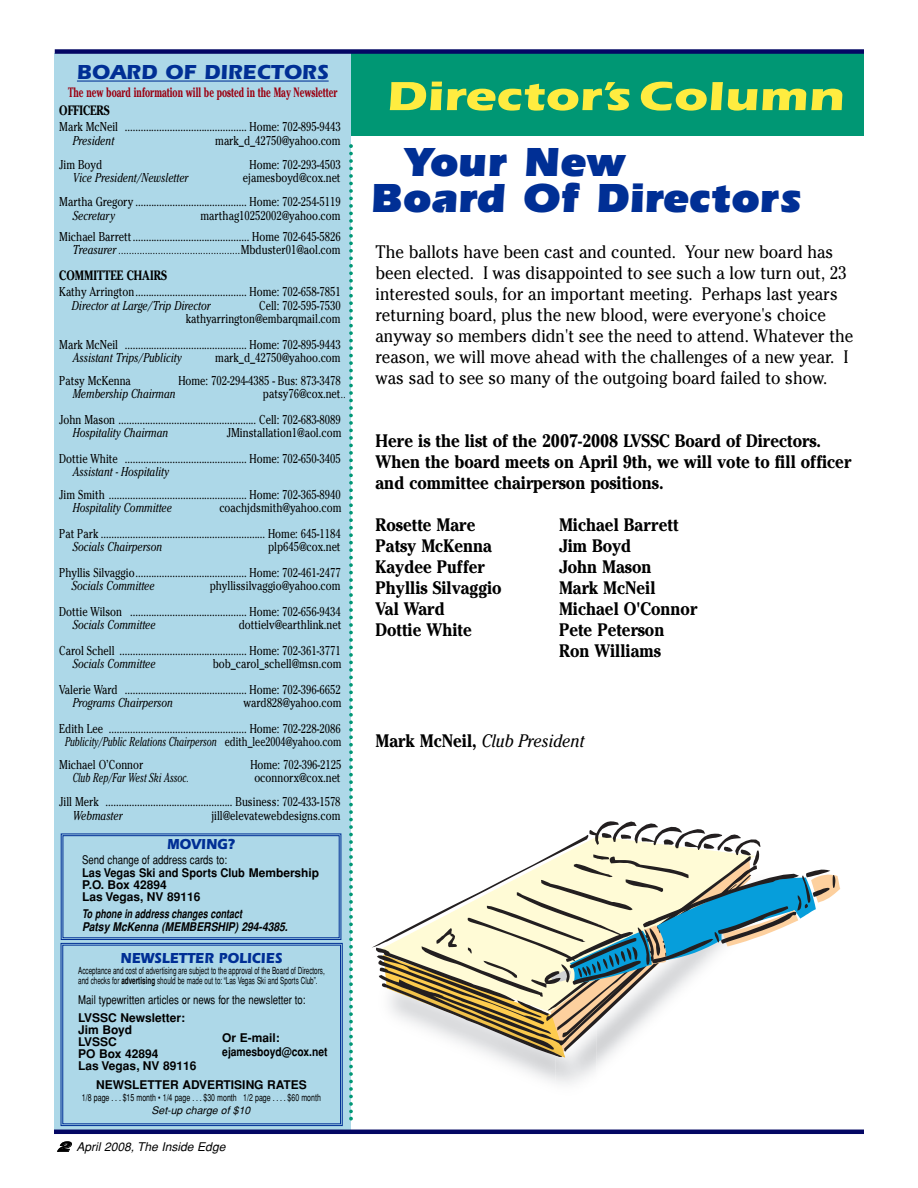
<style>
.page{position:relative;width:918px;height:1188px;background:#fff}
.page>*{position:absolute;margin:0;border:0;box-sizing:border-box;transform-origin:0 0}
.t1{font:900 42px/36px "Itc Eras";color:#002f95}
.t2{font:700 42px "Itc Eras";color:#ffec40;scale:1.25 1}
.t3{font:700 21px "Itc Eras";color:#002f95}
.t4{font:18px/21px "Cheltenham";color:#000;scale:.9 1}
.t5{font:700 18px/21px "Cheltenham";color:#000;scale:.9 1}
.t6{font:italic 18px "Cheltenham";color:#000;scale:.9 1}
.t7{font:700 15px "Itc Eras";color:#002f95;scale:.9 1}
.t8{font:700 13.5px "Cheltenham";color:#9b0011;scale:.65 1}
.t9{font:700 13.5px "Cheltenham";color:#000;scale:.8 1}
.t10{font:12.75px/25.5px "Cheltenham";color:#000;text-align:right;scale:.8 1}
.t11{font:italic 12.75px "Cheltenham";color:#000;scale:.8 1}
.t12{font:12.75px/22.5px "Cheltenham";color:#000;scale:.76 1}
.t13{font:italic 12.75px "Cheltenham";color:#000;scale:.7 1}
.t14{font:700 12px/12px "Helvetica";color:#000}
.t15{font:12px "Helvetica";color:#000;scale:.8 1}
.t16{font:italic 700 12px/13.5px "Helvetica";color:#000;scale:.74 1}
.t17{font:700 12px/12px "Helvetica";color:#000;scale:.92 1}
.t18{font:italic 12px "Helvetica";color:#000}
.t19{font:italic 10.5px "Helvetica";color:#000}
.t20{font:9.75px/10.5px "Helvetica";color:#000;scale:.65 1}
.t21{font:9.75px "Helvetica";color:#000;scale:.72 1}
.s1{font-style:normal}
.s2{font-style:italic}
.s3{font-weight:700}
.s4{font-family:"Helvetica Neue";font-weight:800;font-stretch:expanded;font-size:13.5px}
.s5{font-weight:700;font-style:normal}
</style>
<div class="page">
<div style="left:351px;top:53px;width:513px;height:83px;background:#009774"></div>
<div style="left:55px;top:53px;width:296px;height:1077px;background:#add8e8"></div>
<hr style="left:77px;top:81px;width:252px;height:1px;background:#002f95">
<div style="left:61px;top:943px;width:282px;height:183px;border:1px solid #002f95"></div>
<div style="left:62px;top:945px;width:279px;height:179px;border:1px solid #002f95"></div>
<div style="left:61px;top:833px;width:280px;height:107px;border:1px solid #002f95"></div>
<div style="left:62px;top:835px;width:278px;height:103px;border:1px solid #002f95"></div>
<div style="left:55px;top:49px;width:809px;height:5px;background:#040764"></div>
<hr style="left:54px;top:1130px;width:810px;height:4px;background:#040764">
<svg style="left:349px;top:144px;width:4px;height:976px"></svg>
<svg style="left:372px;top:821px;width:468px;height:237px"></svg>
<h2 class="t3" style="left:77px;top:65px;width:253px">BOARD OF DIRECTORS</h2>
<p class="t8" style="left:68px;top:87px;width:416px">The new board information will be posted in the May Newsletter</p>
<p class="t9" style="left:59px;top:105px;width:65px">OFFICERS</p>
<p class="t10" style="left:59px;top:114px;width:353px">Mark McNeil .............................................. Home: 702-895-9443</p>
<p class="t11" style="left:73px;top:136px;width:53px">President</p>
<p class="t10" style="left:215px;top:127px;width:158px">mark_d_42750@yahoo.com</p>
<p class="t10" style="left:59px;top:151px;width:55px">Jim Boyd</p>
<p class="t10" style="left:250px;top:151px;width:115px">Home: 702-293-4503</p>
<p class="t11" style="left:73px;top:173px;width:146px">Vice President/Newsletter</p>
<p class="t10" style="left:59px;top:166px;width:353px;line-height:24px">ejamesboyd@cox.net<br>Martha Gregory .......................................... Home: 702-254-5119</p>
<p class="t11" style="left:73px;top:211px;width:54px">Secretary</p>
<p class="t10" style="left:59px;top:205px;width:353px;line-height:21px">marthag10252002@yahoo.com<br>Michael Barrett............................................ Home 702-645-5826</p>
<p class="t11" style="left:73px;top:245px;width:336px">Treasurer ..............................................<span class="s1">Mbduster01@aol.com</span></p>
<p class="t9" style="left:59px;top:270px;width:136px">COMMITTEE CHAIRS</p>
<p class="t10" style="left:59px;top:279px;width:353px">Kathy Arrington.......................................... Home: 702-658-7851</p>
<p class="t11" style="left:72px;top:301px;width:175px">Director at Large/Trip Director</p>
<p class="t10" style="left:186px;top:298px;width:195px;line-height:13.5px">Cell: 702-595-7530 kathyarrington@embarqmail.com</p>
<p class="t10" style="left:59px;top:331px;width:353px">Mark McNeil .............................................. Home: 702-895-9443</p>
<p class="t11" style="left:73px;top:353px;width:137px">Assistant Trips/Publicity</p>
<p class="t10" style="left:215px;top:345px;width:158px">mark_d_42750@yahoo.com</p>
<p class="t10" style="left:59px;top:367px;width:91px">Patsy McKenna</p>
<p class="t10" style="left:178px;top:367px;width:204px">Home: 702-294-4385 - Bus: 873-3478</p>
<p class="t11" style="left:73px;top:389px;width:130px">Membership Chairman</p>
<p class="t10" style="left:59px;top:381px;width:360px;text-align:left;text-indent:204px">patsy76@cox.net<span class="s2">..<br></span>John Mason .................................................... Cell: 702-683-8089</p>
<p class="t11" style="left:73px;top:428px;width:121px">Hospitality Chairman</p>
<p class="t10" style="left:59px;top:420px;width:354px">JMinstallation1@aol.com<br>Dottie White .............................................. Home: 702-650-3405</p>
<p class="t11" style="left:73px;top:467px;width:122px">Assistant - Hospitality</p>
<p class="t10" style="left:59px;top:481px;width:353px">Jim Smith .................................................... Home: 702-365-8940</p>
<p class="t11" style="left:73px;top:503px;width:126px">Hospitality Committee</p>
<p class="t10" style="left:59px;top:495px;width:354px">coachjdsmith@yahoo.com<br>Pat Park .............................................................. Home: 645-1184</p>
<p class="t11" style="left:73px;top:542px;width:113px">Socials Chairperson</p>
<p class="t10" style="left:59px;top:534px;width:353px">plp645@cox.net<br>Phyllis Silvaggio.......................................... Home: 702-461-2477</p>
<p class="t11" style="left:72px;top:581px;width:105px">Socials Committee</p>
<p class="t10" style="left:59px;top:573px;width:353px">phyllissilvaggio@yahoo.com<br>Dottie Wilson ............................................ Home: 702-656-9434</p>
<p class="t11" style="left:73px;top:620px;width:105px">Socials Committee</p>
<p class="t10" style="left:59px;top:612px;width:354px">dottielv@earthlink.net<br>Carol Schell ................................................ Home: 702-361-3771</p>
<p class="t11" style="left:73px;top:659px;width:105px">Socials Committee</p>
<p class="t10" style="left:59px;top:651px;width:354px">bob_carol_schell@msn.com<br>Valerie Ward .............................................. Home: 702-396-6652</p>
<p class="t11" style="left:73px;top:698px;width:127px">Programs Chairperson</p>
<p class="t10" style="left:59px;top:690px;width:354px">ward828@yahoo.com<br>Edith Lee .................................................... Home: 702-228-2086</p>
<p class="t12" style="left:59px;top:730px;width:373px;text-indent:6px"><span class="s2">Publicity/Public Relations Chairperson</span> edith_lee2004@yahoo.com<br>Michael O’Connor</p>
<p class="t10" style="left:250px;top:751px;width:115px">Home: 702-396-2125</p>
<p class="t13" style="left:73px;top:773px;width:168px">Club Rep/Far West Ski Assoc.</p>
<p class="t10" style="left:59px;top:766px;width:353px;line-height:24px">oconnorx@cox.net<br>Jill Merk ................................................ Business: 702-433-1578</p>
<p class="t11" style="left:73px;top:811px;width:64px">Webmaster</p>
<p class="t10" style="left:211px;top:802px;width:163px">jill@elevatewebdesigns.com</p>
<p class="t7" style="left:167px;top:839px;width:77px">MOVING?</p>
<p class="t15" style="left:82px;top:853px;width:183px">Send change of address cards to:</p>
<p class="t17" style="left:82px;top:867px;width:259px">Las Vegas Ski and Sports Club Membership<br>P.O. Box 42894<br>Las Vegas, NV 89116</p>
<p class="t16" style="left:82px;top:907px;width:279px">To phone in address changes contact<br>Patsy McKenna (MEMBERSHIP) 294-4385.</p>
<p class="t7" style="left:120px;top:953px;width:181px">NEWSLETTER POLICIES</p>
<p class="t20" style="left:78px;top:965px;width:381px">Acceptance and cost of advertising are subject to the approval of the Board of Directors, and checks for <span class="s3">advertising</span> should be made out to: “Las Vegas Ski and Sports Club”.</p>
<p class="t15" style="left:78px;top:992px;width:286px">Mail typewritten articles or news for the newsletter to:</p>
<p class="t14" style="left:78px;top:1011px;width:120px">LVSSC Newsletter:<br>Jim Boyd<br>LVSSC<br>PO Box 42894<br>Las Vegas, NV 89116</p>
<p class="t14" style="left:96px;top:1079px;width:212px">NEWSLETTER ADVERTISING RATES</p>
<p class="t21" style="left:82px;top:1092px;width:333px">1/8 page . . . $15 month • 1/4 page . . . $30 month 1/2 page . . . . $60 month</p>
<p class="t19" style="left:152px;top:1104px;width:100px">Set-up charge of $10</p>
<p class="t18" style="left:57px;top:1140px;width:170px"><span class="s4">2</span> April 2008, The Inside Edge</p>
<p class="t14" style="left:222px;top:1030px;width:107px;line-height:14.1px">Or E-mail: ejamesboyd@cox.net</p>
<h1 class="t2" style="left:386px;top:81px;width:368px">Director’s Column</h1>
<h1 class="t1" style="left:371px;top:148px;width:432px;text-indent:33px">Your New<br>Board Of Directors</h1>
<p class="t4" style="left:376px;top:241px;width:532px">The ballots have been cast and counted. Your new board has been elected. I was disappointed to see such a low turn out, 23 interested souls, for an important meeting. Perhaps last years returning board, plus the new blood, were everyone's choice anyway so members didn't see the need to attend. Whatever the reason, we will move ahead with the challenges of a new year. I was sad to see so many of the outgoing board failed to show.</p>
<h3 class="t5" style="left:376px;top:432px;width:530px">Here is the list of the 2007-2008 LVSSC Board of Directors.<br>When the board meets on April 9th, we will vote to fill officer and committee chairperson positions.</h3>
<h3 class="t5" style="left:376px;top:516px;width:142px">Rosette Mare<br>Patsy McKenna<br>Kaydee Puffer<br>Phyllis Silvaggio<br>Val Ward<br>Dottie White</h3>
<h3 class="t5" style="left:559px;top:517px;width:155px">Michael Barrett<br>Jim Boyd<br>John Mason<br>Mark McNeil<br>Michael O'Connor<br>Pete Peterson<br>Ron Williams</h3>
<h3 class="t6" style="left:376px;top:734px;width:233px"><span class="s5">Mark McNeil,</span> Club President</h3>
</div>
